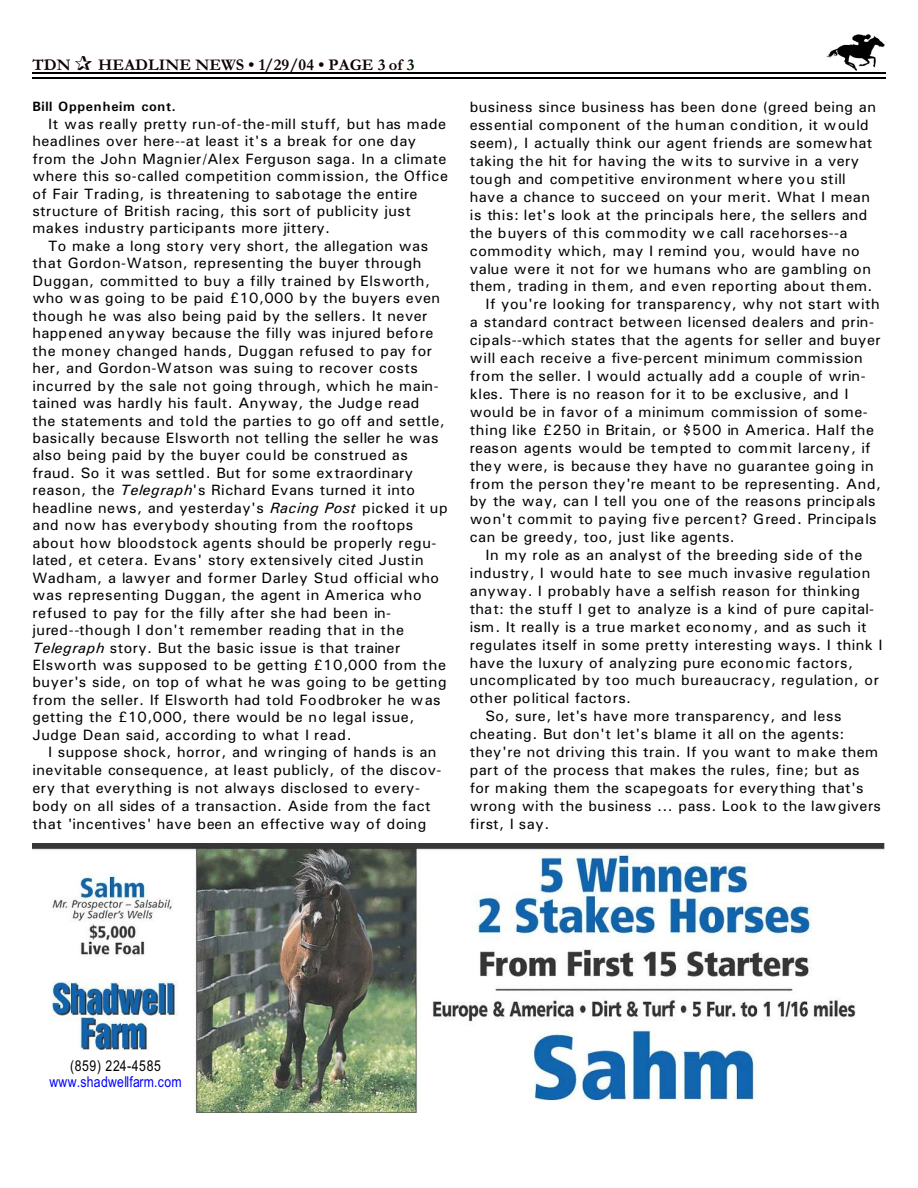
<style>
.page{position:relative;width:918px;height:1188px;background:#fff}
.page>*{position:absolute;margin:0;border:0;box-sizing:border-box;transform-origin:0 0}
.t1{font:700 16.5px "Garamond";letter-spacing:.005em;color:#0f0000}
.t2{font:15px/17.4px "Univers";letter-spacing:.03em;color:#000}
.t3{font:15px "Univers";letter-spacing:.01em;color:#000}
.t4{font:15px "Arial Narrow";letter-spacing:.02em;color:#00f}
.t5{font:15px "Arial Narrow";letter-spacing:.04em;color:#000}
.t6{font:700 13.5px "Univers";letter-spacing:.045em;color:#000}
.s1{color:#001400}
.s2{font-style:italic}
</style>
<div class="page">
<img style="left:826px;top:34px;width:59px;height:36px">
<hr style="left:32px;top:72px;width:853px;height:1px;background:#000">
<hr style="left:32px;top:77px;width:853px;height:2px;background:#000">
<img style="left:32px;top:844px;width:852px;height:268px">
<p class="t1" style="left:32px;top:59px;width:40px">TDN</p>
<p class="t1" style="left:98px;top:59px;width:318px">HEADLINE NEWS • 1/29/04 • PAGE 3 of <span class="s1">3</span></p>
<p class="t6" style="left:32px;top:102px;width:145px">Bill Oppenheim cont.</p>
<p class="t2" style="left:32px;top:116px;width:417px;text-indent:16px">It was really pretty run-of-the-mill stuff, but has made headlines over here--at least it's a break for one day from the John Magnier/Alex Ferguson saga. In a climate where this so-called competition commission, the Office of Fair Trading, is threatening to sabotage the entire structure of British racing, this sort of publicity just makes industry participants more jittery.</p>
<p class="t2" style="left:32px;top:238px;width:417px;text-indent:16px">To make a long story very short, the allegation was that Gordon-Watson, representing the buyer through Duggan, committed to buy a filly trained by Elsworth, who was going to be paid £10,000 by the buyers even though he was also being paid by the sellers. It never happened anyway because the filly was injured before the money changed hands, Duggan refused to pay for her, and Gordon-Watson was suing to recover costs incurred by the sale not going through, which he main&shy;tained was hardly his fault. Anyway, the Judge read<br>the statements and told the parties to go off and settle, basically because Elsworth not telling the seller he was also being paid by the buyer could be construed as fraud. So it was settled. But for some extraordinary reason, the <span class="s2">Telegraph</span>'s Richard Evans turned it into headline news, and yesterday's <span class="s2">Racing Post</span> picked it up and now has everybody shouting from the rooftops about how bloodstock agents should be properly regu&shy;lated, et cetera. Evans' story extensively cited Justin Wadham, a lawyer and former Darley Stud official who was representing Duggan, the agent in America who refused to pay for the filly after she had been in&shy;jured--though I don't remember reading that in the <span class="s2">Telegraph</span> story. But the basic issue is that trainer Elsworth was supposed to be getting £10,000 from the buyer's side, on top of what he was going to be getting from the seller. If Elsworth had told Foodbroker he was getting the £10,000, there would be no legal issue, Judge Dean said, according to what I read.</p>
<p class="t2" style="left:32px;top:745px;width:411px;line-height:17.9px;text-indent:16px">I suppose shock, horror, and wringing of hands is an inevitable consequence, at least publicly, of the discov&shy;ery that everything is not always disclosed to every&shy;body on all sides of a transaction. Aside from the fact that 'incentives' have been an effective way of doing</p>
<p class="t2" style="left:470px;top:100px;width:408px">business since business has been done (greed being an</p>
<p class="t3" style="left:470px;top:120px;width:400px">essential component of the human condition, it would</p>
<p class="t2" style="left:470px;top:136px;width:404px">seem), I actually think our agent friends are somewhat</p>
<p class="t2" style="left:470px;top:154px;width:391px">taking the hit for having the wits to survive in a very</p>
<p class="t3" style="left:470px;top:174px;width:378px">tough and competitive environment where you still</p>
<p class="t2" style="left:470px;top:189px;width:402px">have a chance to succeed on your merit. What I mean</p>
<p class="t2" style="left:470px;top:207px;width:399px">is this: let's look at the principals here, the sellers and</p>
<p class="t2" style="left:470px;top:225px;width:379px">the buyers of this commodity we call racehorses--a</p>
<p class="t2" style="left:470px;top:243px;width:392px">commodity which, may I remind you, would have no</p>
<p class="t2" style="left:470px;top:261px;width:403px">value were it not for we humans who are gambling on</p>
<p class="t2" style="left:470px;top:279px;width:404px">them, trading in them, and even reporting about them.</p>
<p class="t2" style="left:485px;top:297px;width:396px">If you're looking for transparency, why not start with</p>
<p class="t2" style="left:470px;top:315px;width:406px">a standard contract between licensed dealers and prin-</p>
<p class="t2" style="left:470px;top:333px;width:413px">cipals--which states that the agents for seller and buyer</p>
<p class="t2" style="left:470px;top:351px;width:395px">will each receive a five-percent minimum commission</p>
<p class="t2" style="left:470px;top:369px;width:397px">from the seller. I would actually add a couple of wrin-</p>
<p class="t2" style="left:470px;top:386px;width:380px">kles. There is no reason for it to be exclusive, and I</p>
<p class="t2" style="left:470px;top:404px;width:400px">would be in favor of a minimum commission of some-</p>
<p class="t2" style="left:470px;top:422px;width:406px">thing like £250 in Britain, or $500 in America. Half the</p>
<p class="t3" style="left:470px;top:442px;width:402px">reason agents would be tempted to commit larceny, if</p>
<p class="t3" style="left:470px;top:460px;width:405px">they were, is because they have no guarantee going in</p>
<p class="t2" style="left:470px;top:476px;width:413px">from the person they're meant to be representing. And,</p>
<p class="t3" style="left:470px;top:496px;width:407px">by the way, can I tell you one of the reasons principals</p>
<p class="t3" style="left:470px;top:514px;width:408px">won't commit to paying five percent? Greed. Principals</p>
<p class="t2" style="left:470px;top:530px;width:267px">can be greedy, too, just like agents.</p>
<p class="t2" style="left:485px;top:548px;width:378px">In my role as an analyst of the breeding side of the</p>
<p class="t2" style="left:470px;top:565px;width:402px">industry, I would hate to see much invasive regulation</p>
<p class="t2" style="left:470px;top:583px;width:392px">anyway. I probably have a selfish reason for thinking</p>
<p class="t3" style="left:470px;top:603px;width:406px">that: the stuff I get to analyze is a kind of pure capital-</p>
<p class="t3" style="left:470px;top:621px;width:399px">ism. It really is a true market economy, and as such it</p>
<p class="t2" style="left:470px;top:637px;width:414px">regulates itself in some pretty interesting ways. I think I</p>
<p class="t2" style="left:470px;top:655px;width:385px">have the luxury of analyzing pure economic factors,</p>
<p class="t2" style="left:470px;top:673px;width:411px">uncomplicated by too much bureaucracy, regulation, or</p>
<p class="t2" style="left:470px;top:691px;width:163px">other political factors.</p>
<p class="t2" style="left:485px;top:709px;width:358px">So, sure, let's have more transparency, and less</p>
<p class="t2" style="left:470px;top:727px;width:376px">cheating. But don't let's blame it all on the agents:</p>
<p class="t2" style="left:470px;top:745px;width:410px">they're not driving this train. If you want to make them</p>
<p class="t2" style="left:470px;top:763px;width:391px">part of the process that makes the rules, fine; but as</p>
<p class="t2" style="left:470px;top:780px;width:395px">for making them the scapegoats for everything that's</p>
<p class="t2" style="left:470px;top:798px;width:413px">wrong with the business ... pass. Look to the lawgivers</p>
<p class="t2" style="left:470px;top:816px;width:81px">first, I say.</p>
<p class="t5" style="left:70px;top:1060px;width:92px">(859) 224-4585</p>
<p class="t4" style="left:50px;top:1076px;width:134px">www.shadwellfarm.com</p>
</div>
